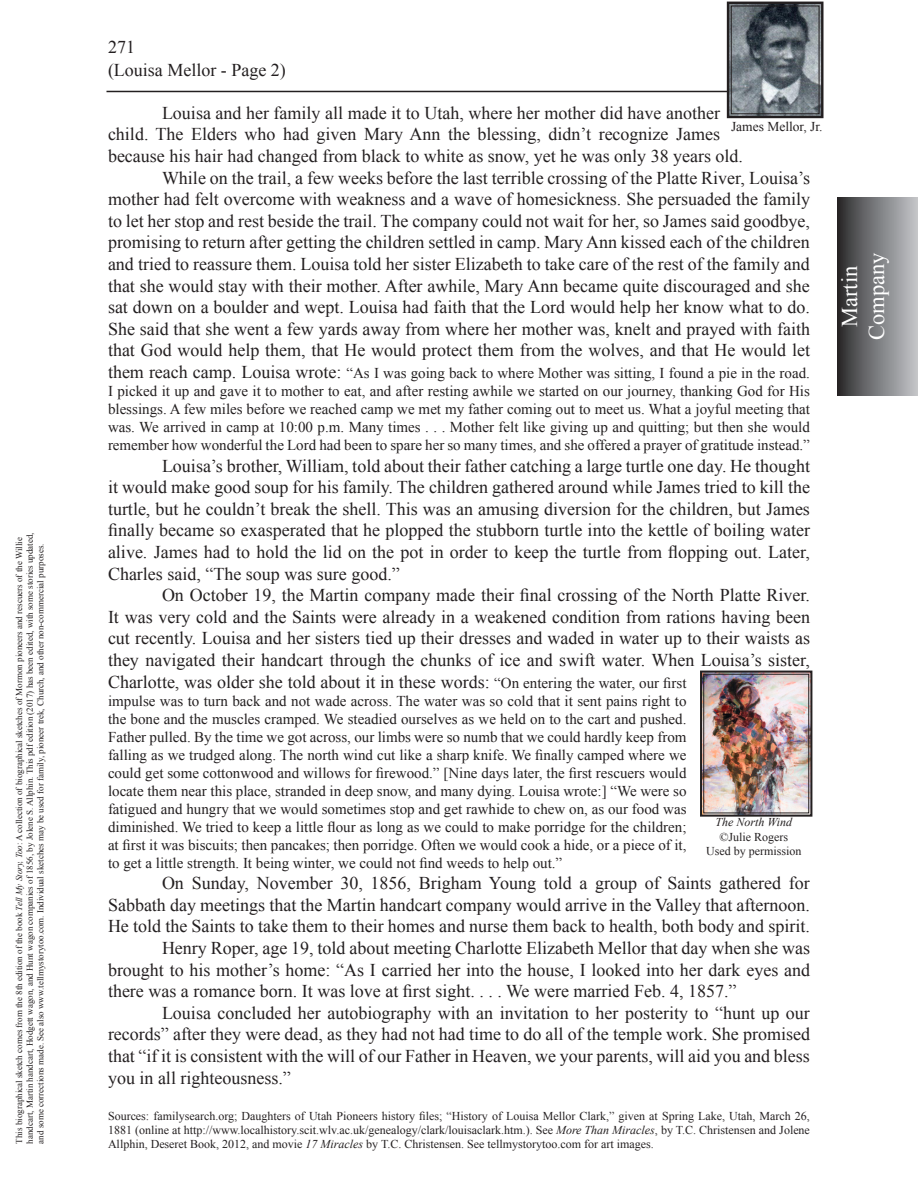
<style>
.page{position:relative;width:918px;height:1188px;background:#fff}
.page>*{position:absolute;margin:0;border:0;box-sizing:border-box;transform-origin:0 0}
.t1{font:22.5px/27px "Times New Roman";color:#fff;text-align:center}
.t2{font:18px/21.6px "Times New Roman";color:#231f20;text-align:justify}
.t3{font:15px/18px "Times New Roman";color:#231f20;text-align:justify}
.t4{font:13.5px "Times New Roman";color:#231f20}
.t5{font:12px/14.4px "Times New Roman";color:#231f20;text-align:justify}
.t6{font:italic 12px "Times New Roman";color:#231f20}
.t7{font:9px/10.8px "Times New Roman";color:#231f20}
.s1{font-style:italic}
.s2{font-size:18px}
.s3{font-size:15px}
</style>
<div class="page">
<div style="left:837px;top:198px;width:81px;height:197px;background:linear-gradient(to right,#2c2c2e,#c7c9cd)"></div>
<hr style="left:106px;top:91px;width:702px;height:1px;background:#231f20">
<img style="left:700px;top:670px;width:113px;height:147px">
<div style="left:703px;top:674px;width:106px;height:139px;border:1px solid #231f20"></div>
<svg style="left:726px;top:1px;width:98px;height:118px;background:#6d747b"></svg>
<div style="left:731px;top:6px;width:88px;height:108px;border:1px solid #231f20"></div>
<p class="t7" style="left:13px;top:1144px;width:613px;rotate:-90deg">This biographical sketch comes from the 8th edition of the book <span class="s1">Tell My Story, Too</span>: A collection of biographical sketches of Mormon pioneers and rescuers of the Willie handcart, Martin handcart, Hodgett wagon, and Hunt wagon companies of 1856, by Jolene S. Allphin. This pdf edition (2017) has been edited, with some stories updated, and some corrections made. See also www.tellmystorytoo.com. Individual sketches may be used for family, pioneer trek, Church, and other non-commercial purposes.</p>
<p class="t2" style="left:108px;top:36px;width:28px">271</p>
<p class="t2" style="left:108px;top:59px;width:179px">(Louisa Mellor - Page 2)</p>
<p class="t2" style="left:108px;top:102px;width:637px;text-align:left;text-indent:54px">Louisa and her family all made it to Utah, where her mother did have another child. The Elders who had given Mary Ann the blessing, didn’t recognize James because his hair had changed from black to white as snow, yet he was only 38 years old.</p>
<p class="t2" style="left:108px;top:167px;width:704px;text-indent:54px">While on the trail, a few weeks before the last terrible crossing of the Platte River, Louisa’s mother had felt overcome with weakness and a wave of homesickness. She persuaded the family to let her stop and rest beside the trail. The company could not wait for her, so James said goodbye, promising to return after getting the children settled in camp. Mary Ann kissed each of the children and tried to reassure them. Louisa told her sister Elizabeth to take care of the rest of the family and that she would stay with their mother. After awhile, Mary Ann became quite discouraged and she sat down on a boulder and wept. Louisa had faith that the Lord would help her know what to do.<br>She said that she went a few yards away from where her mother was, knelt and prayed with faith that God would help them, that He would protect them from the wolves, and that He would let</p>
<p class="t3" style="left:108px;top:364px;width:704px"><span class="s2">them reach camp. Louisa wrote:</span> “As I was going back to where Mother was sitting, I found a pie in the road.<br>I picked it up and gave it to mother to eat, and after resting awhile we started on our journey, thanking God for His blessings. A few miles before we reached camp we met my father coming out to meet us. What a joyful meeting that was. We arrived in camp at 10:00 p.m. Many times . . . Mother felt like giving up and quitting; but then she would remember how wonderful the Lord had been to spare her so many times, and she offered a prayer of gratitude instead.”</p>
<p class="t2" style="left:108px;top:455px;width:704px;text-indent:54px">Louisa’s brother, William, told about their father catching a large turtle one day. He thought it would make good soup for his family. The children gathered around while James tried to kill the turtle, but he couldn’t break the shell. This was an amusing diversion for the children, but James finally became so exasperated that he plopped the stubborn turtle into the kettle of boiling water alive. James had to hold the lid on the pot in order to keep the turtle from flopping out. Later, Charles said, “The soup was sure good.”</p>
<p class="t2" style="left:108px;top:584px;width:704px;text-indent:54px">On October 19, the Martin company made their final crossing of the North Platte River.<br>It was very cold and the Saints were already in a weakened condition from rations having been cut recently. Louisa and her sisters tied up their dresses and waded in water up to their waists as they navigated their handcart through the chunks of ice and swift water. When Louisa’s sister, Charlotte, was older she told about it in these words: <span class="s3">“On entering the water, our first</span></p>
<p class="t3" style="left:108px;top:691px;width:580px">impulse was to turn back and not wade across. The water was so cold that it sent pains right to the bone and the muscles cramped. We steadied ourselves as we held on to the cart and pushed.<br>Father pulled. By the time we got across, our limbs were so numb that we could hardly keep from falling as we trudged along. The north wind cut like a sharp knife. We finally camped where we could get some cottonwood and willows for firewood.” [Nine days later, the first rescuers would locate them near this place, stranded in deep snow, and many dying. Louisa wrote:] “We were so fatigued and hungry that we would sometimes stop and get rawhide to chew on, as our food was diminished. We tried to keep a little flour as long as we could to make porridge for the children; at first it was biscuits; then pancakes; then porridge. Often we would cook a hide, or a piece of it, to get a little strength. It being winter, we could not find weeds to help out.”</p>
<p class="t2" style="left:108px;top:872px;width:704px;text-indent:54px">On Sunday, November 30, 1856, Brigham Young told a group of Saints gathered for Sabbath day meetings that the Martin handcart company would arrive in the Valley that afternoon.<br>He told the Saints to take them to their homes and nurse them back to health, both body and spirit.</p>
<p class="t2" style="left:108px;top:937px;width:704px;text-indent:54px">Henry Roper, age 19, told about meeting Charlotte Elizabeth Mellor that day when she was brought to his mother’s home: “As I carried her into the house, I looked into her dark eyes and there was a romance born. It was love at first sight. . . . We were married Feb. 4, 1857.”</p>
<p class="t2" style="left:108px;top:1002px;width:704px;text-indent:54px">Louisa concluded her autobiography with an invitation to her posterity to “hunt up our records” after they were dead, as they had not had time to do all of the temple work. She promised that “if it is consistent with the will of our Father in Heaven, we your parents, will aid you and bless you in all righteousness.”</p>
<p class="t5" style="left:108px;top:1108px;width:703px">Sources: familysearch.org; Daughters of Utah Pioneers history files; “History of Louisa Mellor Clark,” given at Spring Lake, Utah, March 26, 1881 (online at http://www.localhistory.scit.wlv.ac.uk/genealogy/clark/louisaclark.htm.). See <span class="s1">More Than Miracles</span>, by T.C. Christensen and Jolene Allphin, Deseret Book, 2012, and movie <span class="s1">17 Miracles</span> by T.C. Christensen. See tellmystorytoo.com for art images.</p>
<p class="t4" style="left:731px;top:117px;width:93px">James Mellor, Jr.</p>
<p class="t6" style="left:715px;top:814px;width:78px">The North Wind</p>
<p class="t5" style="left:719px;top:829px;width:70px">©Julie Rogers</p>
<p class="t5" style="left:706px;top:844px;width:97px">Used by permission</p>
<p class="t1" style="left:836px;top:340px;width:89px;rotate:-90deg">Martin<br>Company</p>
</div>
